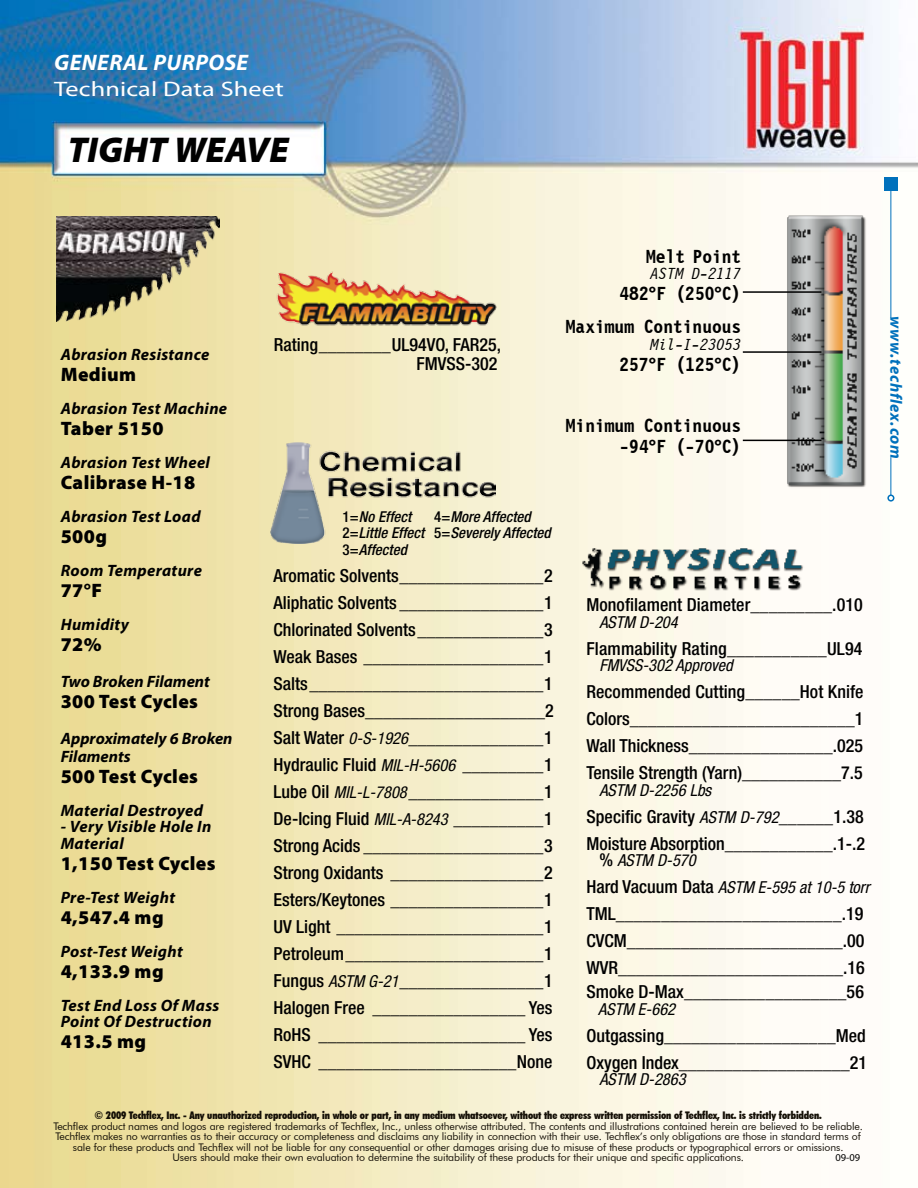
<style>
.page{position:relative;width:918px;height:1188px;background:#fff}
.page>*{position:absolute;margin:0;border:0;box-sizing:border-box;transform-origin:0 0}
.t1{font:italic 900 36px "Myriad Pro";color:#000}
.t2{font:italic 700 22.5px "Myriad Pro";letter-spacing:.02em;color:#fff}
.t3{font:21px "Myriad Pro";letter-spacing:.005em;color:#fff;scale:1.25 1}
.t4{font:900 19.5px "Myriad Pro";letter-spacing:.02em;color:#000}
.t5{font:700 19.5px/33px "Letter Gothic 12 Pitch BT";color:#000;text-align:right}
.t6{font:500 condensed 18px/27px "Helvetica Neue";color:#000;text-align:justify}
.t7{font:italic 700 16.5px/16.5px "Myriad Pro";letter-spacing:.02em;color:#000}
.t8{font:italic condensed 16.5px/27px "Helvetica Neue";color:#000}
.t9{font:italic 700 16.5px/18px "Myriad Pro";color:#000}
.t10{font:italic 16.5px "Letter Gothic 12 Pitch BT";color:#000}
.t11{font:italic 700 16.5px "Myriad";letter-spacing:.05em;color:#0071bc}
.t12{font:italic 500 condensed 15px/16.5px "Helvetica Neue";color:#000}
.t13{font:10.5px/10.5px "Futura BT";letter-spacing:-.01em;color:#140f06;text-align:center}
.t14{font:900 condensed 10.5px "Futura BT";letter-spacing:-.01em;color:#140f06}
.t15{font:10.5px "Myriad";color:#000}
.s1{font-family:"Myriad Pro";font-weight:900}
.s2{font-style:normal}
.s3{font-weight:400;font-style:italic;font-size:16.5px}
.s4{font-weight:500;font-style:normal;font-size:18px}
</style>
<div class="page">
<img style="left:0;top:0;width:918px;height:1188px">
<hr style="left:891px;top:457px;width:1px;height:38px;background:#0071bc">
<hr style="left:891px;top:186px;width:1px;height:132px;background:#0071bc">
<div style="left:884px;top:177px;width:14px;height:13px;background:#0071bc"></div>
<div style="left:887px;top:495px;width:7px;height:7px;border:2px solid #0071bc;border-radius:50%"></div>
<img style="left:56px;top:216px;width:163px;height:105px">
<img style="left:271px;top:442px;width:225px;height:101px">
<img style="left:581px;top:544px;width:225px;height:47px">
<img style="left:269px;top:263px;width:230px;height:67px">
<img style="left:781px;top:199px;width:86px;height:298px">
<hr style="left:743px;top:291px;width:79px;height:2px;background:#000">
<hr style="left:743px;top:351px;width:79px;height:2px;background:#000">
<hr style="left:743px;top:440px;width:79px;height:1px;background:#000">
<p class="t2" style="left:54px;top:48px;width:196px">GENERAL PURPOSE</p>
<p class="t3" style="left:54px;top:76px;width:185px">Technical Data Sheet</p>
<h1 class="t1" style="left:68px;top:130px;width:223px">TIGHT WEAVE</h1>
<p class="t5" style="left:646px;top:240px;width:97px">Melt Point</p>
<p class="t10" style="left:651px;top:264px;width:92px">ASTM D-2117</p>
<p class="t5" style="left:566px;top:278px;width:177px">482<span class="s1">°</span>F (250<span class="s1">°</span>C)<br>Maximum Continuous</p>
<p class="t10" style="left:651px;top:335px;width:92px">Mil-I-23053</p>
<p class="t5" style="left:620px;top:348px;width:123px">257<span class="s1">°</span>F (125<span class="s1">°</span>C)</p>
<p class="t6" style="left:274px;top:334px;width:229px;line-height:19.5px;text-align:right">Rating________UL94VO, FAR25,<br>FMVSS-302</p>
<p class="t7" style="left:61px;top:345px;width:150px">Abrasion Resistance</p>
<p class="t4" style="left:61px;top:363px;width:77px">Medium</p>
<p class="t7" style="left:61px;top:399px;width:168px">Abrasion Test Machine</p>
<p class="t4" style="left:61px;top:417px;width:104px">Taber 5150</p>
<p class="t7" style="left:61px;top:453px;width:151px">Abrasion Test Wheel</p>
<p class="t4" style="left:61px;top:471px;width:136px">Calibrase H-18</p>
<p class="t7" style="left:61px;top:507px;width:141px">Abrasion Test Load</p>
<p class="t4" style="left:61px;top:525px;width:48px">500g</p>
<p class="t7" style="left:61px;top:561px;width:143px">Room Temperature</p>
<p class="t4" style="left:61px;top:579px;width:43px">77°F</p>
<p class="t7" style="left:61px;top:615px;width:70px">Humidity</p>
<p class="t4" style="left:61px;top:633px;width:43px">72%</p>
<p class="t9" style="left:61px;top:672px;width:151px">Two Broken Filament</p>
<p class="t4" style="left:61px;top:690px;width:139px">300 Test Cycles</p>
<p class="t9" style="left:61px;top:729px;width:173px">Approximately 6 Broken<br>Filaments</p>
<p class="t4" style="left:61px;top:765px;width:139px">500 Test Cycles</p>
<p class="t7" style="left:61px;top:801px;width:144px">Material Destroyed</p>
<p class="t7" style="left:61px;top:818px;width:152px">- Very Visible Hole In<br>Material</p>
<p class="t4" style="left:61px;top:852px;width:156px">1,150 Test Cycles</p>
<p class="t7" style="left:61px;top:888px;width:116px">Pre-Test Weight</p>
<p class="t4" style="left:61px;top:906px;width:104px">4,547.4 mg</p>
<p class="t7" style="left:61px;top:942px;width:124px">Post-Test Weight</p>
<p class="t4" style="left:61px;top:960px;width:104px">4,133.9 mg</p>
<p class="t7" style="left:61px;top:996px;width:160px">Test End Loss Of Mass<br>Point Of Destruction</p>
<p class="t4" style="left:61px;top:1030px;width:87px">413.5 mg</p>
<p class="t5" style="left:566px;top:416px;width:177px;line-height:21px">Minimum Continuous -94<span class="s1">°</span>F (-70<span class="s1">°</span>C)</p>
<p class="t12" style="left:343px;top:508px;width:210px;text-indent:92px"><span class="s2">4=</span>More Affected<br><span class="s2">2=</span>Little Effect <span class="s2">5=</span>Severely Affected<br><span class="s2">3=</span>Affected</p>
<p class="t6" style="left:274px;top:562px;width:282px">Aromatic Solvents________________2<br>Aliphatic Solvents ________________1<br>Chlorinated Solvents______________3<br>Weak Bases ____________________1<br>Salts__________________________1<br>Strong Bases____________________2<br>Salt Water <span class="s3">0-S-1926</span>_______________1<br>Hydraulic Fluid <span class="s3">MIL-H-5606</span> _________1<br>Lube Oil <span class="s3">MIL-L-7808</span>_______________1<br>De-Icing Fluid <span class="s3">MIL-A-8243</span> __________1<br>Strong Acids ____________________3<br>Strong Oxidants _________________2<br>Esters/Keytones _________________1<br>UV Light _______________________1<br>Petroleum______________________1<br>Fungus <span class="s3">ASTM G-21</span>________________1<br>Halogen Free _________________ Yes RoHS _______________________ Yes SVHC ______________________None</p>
<p class="t12" style="left:343px;top:508px;width:70px"><span class="s2">1=</span>No Effect</p>
<p class="t6" style="left:586px;top:591px;width:278px">Monofilament Diameter_________.010</p>
<p class="t8" style="left:599px;top:608px;width:80px">ASTM D-204</p>
<p class="t6" style="left:586px;top:634px;width:278px">Flammability Rating___________UL94</p>
<p class="t8" style="left:599px;top:652px;width:135px">FMVSS-302 Approved</p>
<p class="t6" style="left:586px;top:678px;width:279px">Recommended Cutting______Hot Knife Colors_________________________1<br>Wall Thickness________________.025<br>Tensile Strength (Yarn)___________7.5</p>
<p class="t8" style="left:599px;top:776px;width:114px">ASTM D-2256 Lbs</p>
<p class="t6" style="left:586px;top:802px;width:280px">Specific Gravity <span class="s3">ASTM D-792</span>______1.38<br>Moisture Absorption____________.1-.2</p>
<p class="t8" style="left:586px;top:847px;width:285px;text-indent:13px"><span class="s4">%</span> ASTM D-570<br><span class="s4">Hard Vacuum Data</span> ASTM E-595 at 10-5 torr</p>
<p class="t6" style="left:586px;top:900px;width:280px">TML_________________________.19<br>CVCM________________________.00<br>WVR_________________________.16</p>
<p class="t6" style="left:586px;top:978px;width:279px">Smoke D-Max__________________56</p>
<p class="t8" style="left:598px;top:995px;width:78px">ASTM E-662</p>
<p class="t6" style="left:586px;top:1021px;width:282px">Outgassing___________________Med<br>Oxygen Index___________________21</p>
<p class="t8" style="left:599px;top:1066px;width:88px">ASTM D-2863</p>
<p class="t14" style="left:95px;top:1109px;width:729px">© 2009 Techflex, Inc. - Any unauthorized reproduction, in whole or part, in any medium whatsoever, without the express written permission of Techflex, Inc. is strictly forbidden.</p>
<p class="t13" style="left:53px;top:1121px;width:811px">Techflex product names and logos are registered trademarks of Techflex, Inc., unless otherwise attributed. The contents and illustrations contained herein are believed to be reliable.<br>Techflex makes no warranties as to their accuracy or completeness and disclaims any liability in connection with their use. Techflex’s only obligations are those in standard terms of sale for these products and Techflex will not be liable for any consequential or other damages arising due to misuse of these products or typographical errors or omissions.<br>Users should make their own evaluation to determine the suitability of these products for their unique and specific applications.</p>
<p class="t15" style="left:836px;top:1152px;width:26px">09-09</p>
<p class="t11" style="left:905px;top:316px;width:145px;rotate:90deg">www.techflex.com</p>
</div>
